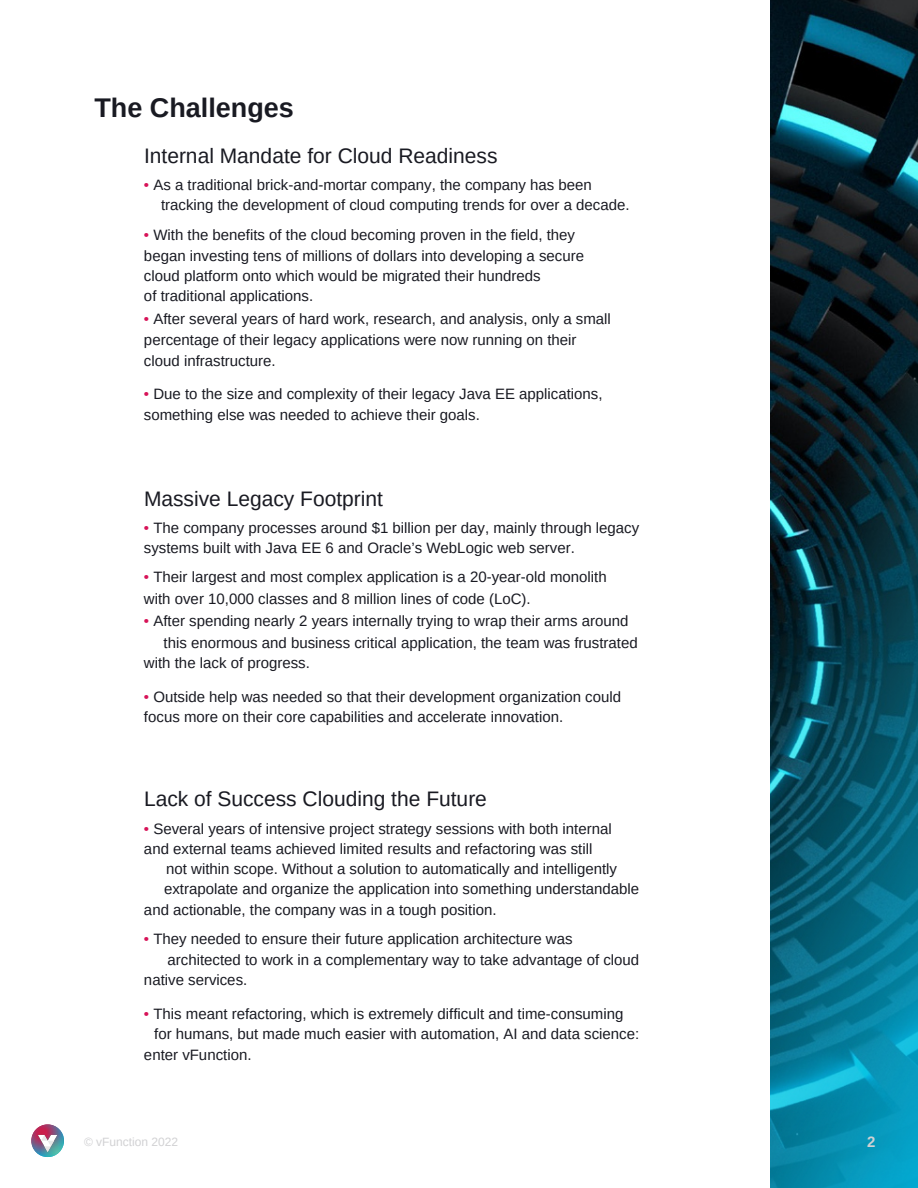
<style>
.page{position:relative;width:918px;height:1188px;background:#fff}
.page>*{position:absolute;margin:0;border:0;box-sizing:border-box;transform-origin:0 0}
.t1{font:700 27px "Arimo";color:#191a22}
.t2{font:21px "Arimo";color:#191a22}
.t3{font:15px "Arimo";color:#191a22}
.t4{font:700 15px "Arimo";color:#d1d1d3}
.t5{font:12px "Arimo";color:#d1d1d3}
.s1{color:#d71358}
</style>
<div class="page">
<img style="left:31px;top:1124px;width:33px;height:33px;border-radius:50%">
<svg style="left:38px;top:1135px;width:19px;height:17px"></svg>
<img style="left:770px;top:0;width:148px;height:317px">
<img style="left:770px;top:317px;width:148px;height:871px">
<p class="t1" style="left:94px;top:93px;width:201px">The Challenges</p>
<p class="t2" style="left:144px;top:144px;width:355px">Internal Mandate for Cloud Readiness</p>
<p class="t3" style="left:144px;top:176px;width:449px"><span class="s1">•</span> As a traditional brick-and-mortar company, the company has been</p>
<p class="t3" style="left:161px;top:197px;width:470px">tracking the development of cloud computing trends for over a decade.</p>
<p class="t3" style="left:144px;top:226px;width:433px"><span class="s1">•</span> With the benefits of the cloud becoming proven in the field, they</p>
<p class="t3" style="left:144px;top:247px;width:442px">began investing tens of millions of dollars into developing a secure</p>
<p class="t3" style="left:144px;top:268px;width:398px">cloud platform onto which would be migrated their hundreds</p>
<p class="t3" style="left:144px;top:288px;width:171px">of traditional applications.</p>
<p class="t3" style="left:144px;top:310px;width:468px"><span class="s1">•</span> After several years of hard work, research, and analysis, only a small</p>
<p class="t3" style="left:144px;top:332px;width:434px">percentage of their legacy applications were now running on their</p>
<p class="t3" style="left:144px;top:352px;width:133px">cloud infrastructure.</p>
<p class="t3" style="left:144px;top:386px;width:460px"><span class="s1">•</span> Due to the size and complexity of their legacy Java EE applications,</p>
<p class="t3" style="left:144px;top:406px;width:337px">something else was needed to achieve their goals.</p>
<p class="t2" style="left:144px;top:487px;width:241px">Massive Legacy Footprint</p>
<p class="t3" style="left:144px;top:519px;width:497px"><span class="s1">•</span> The company processes around $1 billion per day, mainly through legacy</p>
<p class="t3" style="left:144px;top:539px;width:432px">systems built with Java EE 6 and Oracle’s WebLogic web server.</p>
<p class="t3" style="left:144px;top:569px;width:464px"><span class="s1">•</span> Their largest and most complex application is a 20-year-old monolith</p>
<p class="t3" style="left:144px;top:590px;width:388px">with over 10,000 classes and 8 million lines of code (LoC).</p>
<p class="t3" style="left:144px;top:613px;width:486px"><span class="s1">•</span> After spending nearly 2 years internally trying to wrap their arms around</p>
<p class="t3" style="left:164px;top:634px;width:476px">this enormous and business critical application, the team was frustrated</p>
<p class="t3" style="left:144px;top:654px;width:167px">with the lack of progress.</p>
<p class="t3" style="left:144px;top:688px;width:479px"><span class="s1">•</span> Outside help was needed so that their development organization could</p>
<p class="t3" style="left:144px;top:708px;width:421px">focus more on their core capabilities and accelerate innovation.</p>
<p class="t2" style="left:144px;top:787px;width:344px">Lack of Success Clouding the Future</p>
<p class="t3" style="left:144px;top:820px;width:469px"><span class="s1">•</span> Several years of intensive project strategy sessions with both internal</p>
<p class="t3" style="left:144px;top:840px;width:450px">and external teams achieved limited results and refactoring was still</p>
<p class="t3" style="left:166px;top:860px;width:452px">not within scope. Without a solution to automatically and intelligently</p>
<p class="t3" style="left:164px;top:881px;width:477px">extrapolate and organize the application into something understandable</p>
<p class="t3" style="left:144px;top:901px;width:354px">and actionable, the company was in a tough position.</p>
<p class="t3" style="left:144px;top:930px;width:430px"><span class="s1">•</span> They needed to ensure their future application architecture was</p>
<p class="t3" style="left:168px;top:952px;width:473px">architected to work in a complementary way to take advantage of cloud</p>
<p class="t3" style="left:144px;top:972px;width:105px">native services.</p>
<p class="t3" style="left:144px;top:1006px;width:481px"><span class="s1">•</span> This meant refactoring, which is extremely difficult and time-consuming</p>
<p class="t3" style="left:154px;top:1026px;width:487px">for humans, but made much easier with automation, AI and data science:</p>
<p class="t3" style="left:144px;top:1046px;width:109px">enter vFunction.</p>
<p class="t5" style="left:84px;top:1135px;width:96px">© vFunction 2022</p>
<p class="t4" style="left:867px;top:1133px;width:10px">2</p>
</div>
